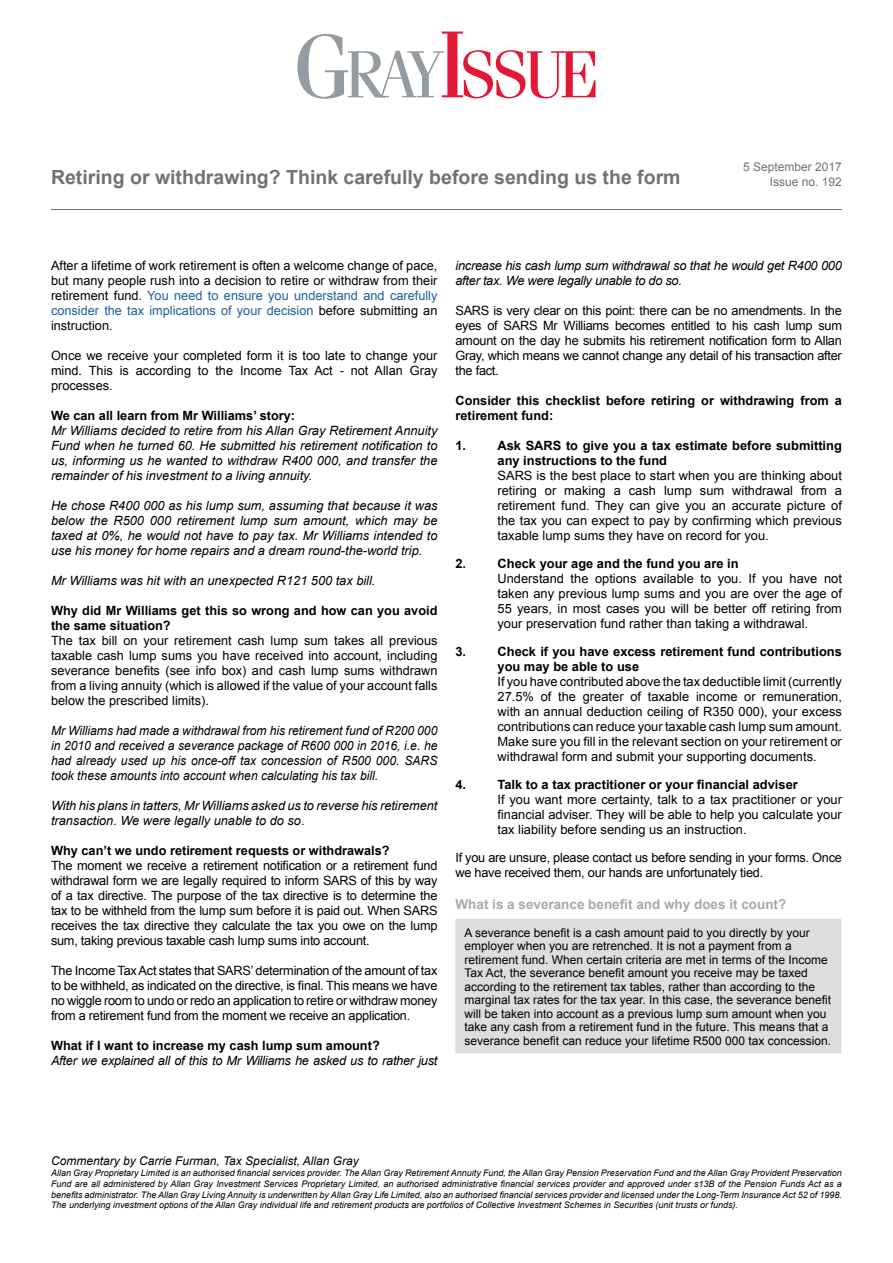
<style>
.page{position:relative;width:893px;height:1263px;background:#fff}
.page>*{position:absolute;margin:0;border:0;box-sizing:border-box;transform-origin:0 0}
.t1{font:700 19.5px "Arial";color:#727272}
.t2{font:700 13.5px "Arial";color:#a7a9ac}
.t3{font:12.75px/15px "Arial";color:#000;text-align:justify}
.t4{font:italic 12.75px/15px "Arial";color:#000;text-align:justify}
.t5{font:700 12.75px/15px "Arial";color:#000}
.t6{font:italic 12.75px/15px "Arial";color:#000;text-align:justify;scale:.95 1}
.t7{font:italic 12.75px/15px "Arial";letter-spacing:-.02em;color:#000}
.t8{font:12.75px/15px "Arial";letter-spacing:-.02em;color:#000}
.t9{font:12px/13.5px "Arial";color:#000}
.t10{font:italic 12px "Arial";color:#000}
.t11{font:12px "Arial";color:#727272}
.t12{font:italic 9px/10.8px "Arial";color:#000;text-align:justify}
.s1{color:#215e9e}
.s2{font-style:normal}
</style>
<div class="page">
<svg style="left:297px;top:32px;width:298px;height:67px"></svg>
<hr style="left:51px;top:209px;width:791px;height:1px;background:#727272">
<div style="left:456px;top:919px;width:385px;height:134px;background:#dcddde"></div>
<hr style="left:455px;top:919px;width:386px;height:1px;background:#dcddde">
<hr style="left:455px;top:920px;width:1px;height:133px;background:#dcddde">
<hr style="left:455px;top:1053px;width:386px;height:1px;background:#dcddde">
<p class="t11" style="left:743px;top:159px;width:100px">5 September 2017</p>
<h1 class="t1" style="left:51px;top:165px;width:631px">Retiring or withdrawing? Think carefully before sending us the form</h1>
<p class="t11" style="left:770px;top:174px;width:74px">Issue no. 192</p>
<p class="t3" style="left:51px;top:259px;width:388px">After a lifetime of work retirement is often a welcome change of pace, but many people rush into a decision to retire or withdraw from their retirement fund. <span class="s1">You need to ensure you understand and carefully consider the tax implications of your decision</span> before submitting an instruction.</p>
<p class="t3" style="left:51px;top:349px;width:388px">Once we receive your completed form it is too late to change your mind. This is according to the Income Tax Act - not Allan Gray processes.</p>
<p class="t5" style="left:51px;top:409px;width:246px">We can all learn from Mr Williams’ story:</p>
<p class="t4" style="left:51px;top:424px;width:388px">Mr Williams decided to retire from his Allan Gray Retirement Annuity Fund when he turned 60. He submitted his retirement notification to us, informing us he wanted to withdraw R400 000, and transfer the remainder of his investment to a living annuity.</p>
<p class="t4" style="left:51px;top:499px;width:388px">He chose R400 000 as his lump sum, assuming that because it was below the R500 000 retirement lump sum amount, which may be taxed at 0%, he would not have to pay tax. Mr Williams intended to use his money for home repairs and a dream round-the-world trip.</p>
<p class="t4" style="left:51px;top:573px;width:326px">Mr Williams was hit with an unexpected R121 500 tax bill.</p>
<p class="t5" style="left:51px;top:604px;width:388px">Why did Mr Williams get this so wrong and how can you avoid the same situation?</p>
<p class="t3" style="left:51px;top:633px;width:388px">The tax bill on your retirement cash lump sum takes all previous taxable cash lump sums you have received into account, including severance benefits (see info box) and cash lump sums withdrawn from a living annuity (which is allowed if the value of your account falls below the prescribed limits).</p>
<p class="t6" style="left:51px;top:724px;width:408px">Mr Williams had made a withdrawal from his retirement fund of R200 000 in 2010 and received a severance package of R600 000 in 2016, i.e. he had already used up his once-off tax concession of R500 000. SARS took these amounts into account when calculating his tax bill.</p>
<p class="t4" style="left:51px;top:799px;width:388px">With his plans in tatters, Mr Williams asked us to reverse his retirement transaction. We were legally unable to do so<span class="s2">.</span></p>
<p class="t5" style="left:51px;top:844px;width:340px">Why can’t we undo retirement requests or withdrawals?</p>
<p class="t3" style="left:51px;top:858px;width:388px">The moment we receive a retirement notification or a retirement fund withdrawal form we are legally required to inform SARS of this by way of a tax directive. The purpose of the tax directive is to determine the tax to be withheld from the lump sum before it is paid out. When SARS receives the tax directive they calculate the tax you owe on the lump sum, taking previous taxable cash lump sums into account.</p>
<p class="t3" style="left:51px;top:963px;width:388px">The Income Tax Act states that SARS’ determination of the amount of tax to be withheld, as indicated on the directive, is final. This means we have no wiggle room to undo or redo an application to retire or withdraw money from a retirement fund from the moment we receive an application.</p>
<p class="t5" style="left:51px;top:1039px;width:330px">What if I want to increase my cash lump sum amount?</p>
<p class="t7" style="left:51px;top:1053px;width:388px">After we explained all of this to Mr Williams he asked us to rather just</p>
<p class="t7" style="left:455px;top:258px;width:388px">increase his cash lump sum withdrawal so that he would get R400 000 after tax. We were legally unable to do so.</p>
<p class="t3" style="left:455px;top:303px;width:388px">SARS is very clear on this point: there can be no amendments. In the eyes of SARS Mr Williams becomes entitled to his cash lump sum amount on the day he submits his retirement notification form to Allan Gray, which means we cannot change any detail of his transaction after the fact.</p>
<p class="t5" style="left:455px;top:394px;width:388px">Consider this checklist before retiring or withdrawing from a retirement fund:</p>
<p class="t5" style="left:455px;top:439px;width:12px">1.</p>
<p class="t5" style="left:497px;top:439px;width:346px">Ask SARS to give you a tax estimate before submitting any instructions to the fund</p>
<p class="t3" style="left:497px;top:469px;width:346px">SARS is the best place to start when you are thinking about retiring or making a cash lump sum withdrawal from a retirement fund. They can give you an accurate picture of the tax you can expect to pay by confirming which previous taxable lump sums they have on record for you.</p>
<p class="t5" style="left:455px;top:557px;width:12px">2.</p>
<p class="t5" style="left:497px;top:557px;width:243px">Check your age and the fund you are in</p>
<p class="t3" style="left:497px;top:571px;width:346px">Understand the options available to you. If you have not taken any previous lump sums and you are over the age of 55 years, in most cases you will be better off retiring from your preservation fund rather than taking a withdrawal.</p>
<p class="t5" style="left:455px;top:644px;width:12px">3.</p>
<p class="t5" style="left:497px;top:644px;width:346px">Check if you have excess retirement fund contributions you may be able to use</p>
<p class="t3" style="left:497px;top:674px;width:346px">If you have contributed above the tax deductible limit (currently 27.5% of the greater of taxable income or remuneration, with an annual deduction ceiling of R350 000), your excess contributions can reduce your taxable cash lump sum amount.<br>Make sure you fill in the relevant section on your retirement or withdrawal form and submit your supporting documents.</p>
<p class="t5" style="left:455px;top:777px;width:12px">4.</p>
<p class="t5" style="left:497px;top:777px;width:302px">Talk to a tax practitioner or your financial adviser</p>
<p class="t3" style="left:497px;top:792px;width:346px">If you want more certainty, talk to a tax practitioner or your financial adviser. They will be able to help you calculate your tax liability before sending us an instruction.</p>
<p class="t8" style="left:455px;top:850px;width:388px">If you are unsure, please contact us before sending in your forms. Once we have received them, our hands are unfortunately tied.</p>
<p class="t2" style="left:455px;top:895px;width:332px">What is a severance benefit and why does it count?</p>
<p class="t9" style="left:464px;top:926px;width:368px">A severance benefit is a cash amount paid to you directly by your employer when you are retrenched. It is not a payment from a retirement fund. When certain criteria are met in terms of the Income Tax Act, the severance benefit amount you receive may be taxed according to the retirement tax tables, rather than according to the marginal tax rates for the tax year. In this case, the severance benefit will be taken into account as a previous lump sum amount when you take any cash from a retirement fund in the future. This means that a severance benefit can reduce your lifetime R500 000 tax concession.</p>
<p class="t10" style="left:51px;top:1153px;width:309px">Commentary by Carrie Furman, Tax Specialist, Allan Gray</p>
<p class="t12" style="left:51px;top:1167px;width:792px">Allan Gray Proprietary Limited is an authorised financial services provider. The Allan Gray Retirement Annuity Fund, the Allan Gray Pension Preservation Fund and the Allan Gray Provident Preservation Fund are all administered by Allan Gray Investment Services Proprietary Limited, an authorised administrative financial services provider and approved under s13B of the Pension Funds Act as a benefits administrator. The Allan Gray Living Annuity is underwritten by Allan Gray Life Limited, also an authorised financial services provider and licensed under the Long-Term Insurance Act 52 of 1998.<br>The underlying investment options of the Allan Gray individual life and retirement products are portfolios of Collective Investment Schemes in Securities (unit trusts or funds).</p>
</div>
